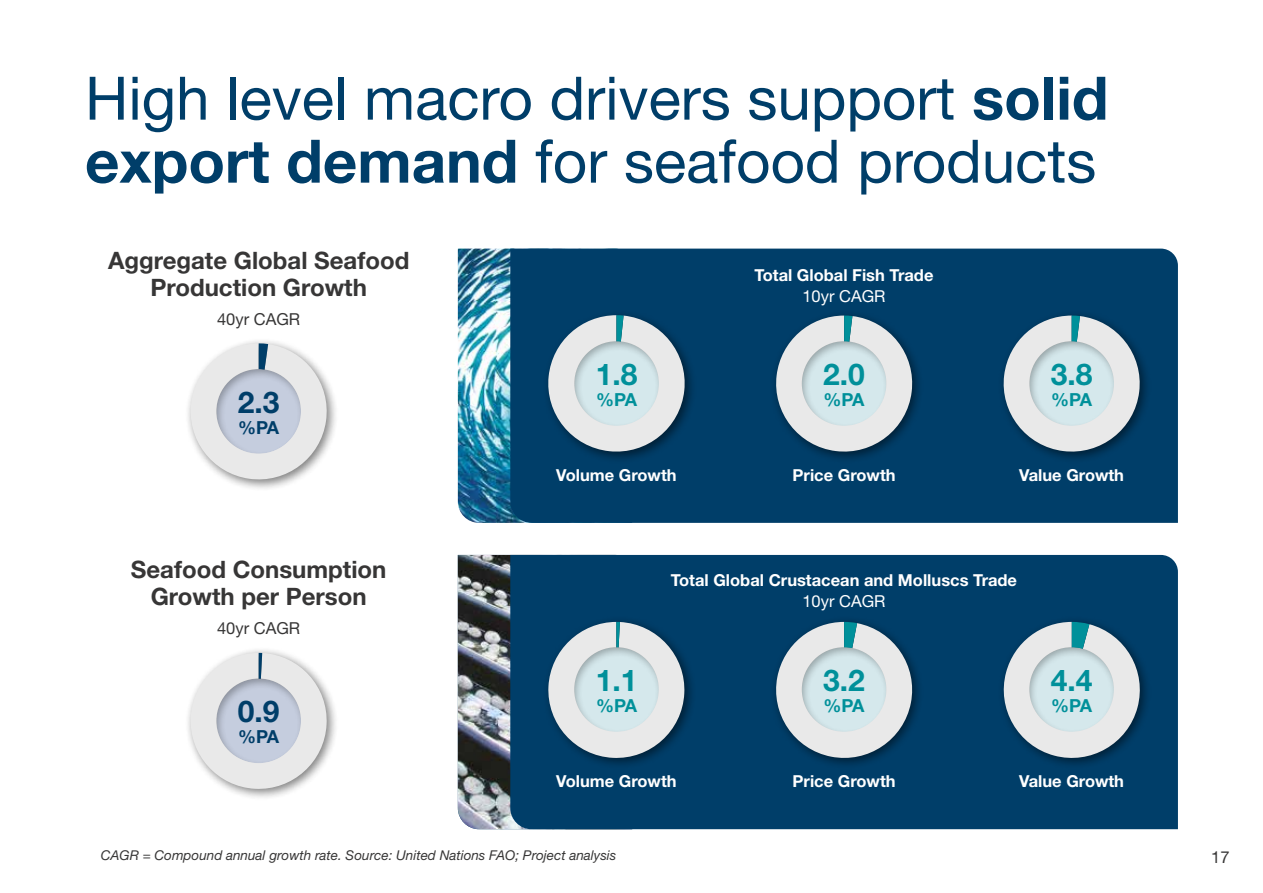
<style>
.page{position:relative;width:1263px;height:893px;background:#fff}
.page>*{position:absolute;margin:0;border:0;box-sizing:border-box;transform-origin:0 0}
.H1_Large{font:60px/63px "Helvetica Neue";color:#003e69}
.t1{font:700 30px "Helvetica Neue";color:#00909a}
.t2{font:700 30px "Helvetica Neue";color:#003e69}
.t3{font:700 24px/27px "Helvetica Neue";color:#373636;text-align:center}
.t4{font:700 18px "Helvetica Neue";letter-spacing:-.075em;color:#00909a}
.t5{font:700 18px "Helvetica Neue";color:#003e69}
.t6{font:700 16.5px "Helvetica Neue";color:#fff}
.t7{font:16.5px "Helvetica Neue";color:#373636}
.t8{font:16.5px "Helvetica Neue";color:#fff}
.Note_Source{font:italic 13.5px "Helvetica Neue";color:#373636}
.s1{font-weight:700}
</style>
<div class="page">
<img style="left:458px;top:249px;width:52px;height:274px">
<div style="left:510px;top:249px;width:668px;height:274px;background:#003e69"></div>
<img style="left:458px;top:555px;width:52px;height:274px">
<div style="left:510px;top:555px;width:668px;height:274px;background:#003e69"></div>
<hr style="left:0;top:0;width:1px;height:893px;background:#00909a">
<div style="left:185px;top:337px;width:154px;height:154px;background:#000;opacity:.5"></div>
<svg style="left:186px;top:343px;width:145px;height:141px"></svg>
<div style="left:215px;top:367px;width:87px;height:88px;background:#000;opacity:.3"></div>
<div style="left:542px;top:309px;width:155px;height:155px;background:#003e69"></div>
<svg style="left:548px;top:315px;width:140px;height:140px"></svg>
<div style="left:572px;top:339px;width:87px;height:88px;background:#000;opacity:.3"></div>
<div style="left:542px;top:616px;width:154px;height:154px;background:#000;opacity:.5"></div>
<svg style="left:546px;top:622px;width:140px;height:138px;background:#879fb0"></svg>
<div style="left:572px;top:645px;width:87px;height:88px;background:#000;opacity:.3"></div>
<div style="left:770px;top:310px;width:154px;height:153px;background:#003e69"></div>
<svg style="left:775px;top:316px;width:141px;height:140px"></svg>
<div style="left:800px;top:339px;width:87px;height:88px;background:#000;opacity:.3"></div>
<div style="left:770px;top:616px;width:154px;height:154px;background:#003e69"></div>
<svg style="left:775px;top:622px;width:143px;height:142px"></svg>
<div style="left:800px;top:645px;width:87px;height:88px;background:#000;opacity:.3"></div>
<div style="left:998px;top:310px;width:153px;height:153px;background:#003e69"></div>
<svg style="left:1003px;top:316px;width:141px;height:140px"></svg>
<div style="left:1027px;top:339px;width:87px;height:88px;background:#000;opacity:.3"></div>
<div style="left:998px;top:616px;width:154px;height:154px;background:#003e69"></div>
<svg style="left:996px;top:622px;width:151px;height:143px"></svg>
<div style="left:1027px;top:645px;width:87px;height:88px;background:#000;opacity:.3"></div>
<div style="left:185px;top:647px;width:154px;height:154px;background:#000;opacity:.5"></div>
<svg style="left:189px;top:653px;width:140px;height:138px"></svg>
<div style="left:215px;top:676px;width:87px;height:88px;background:#000;opacity:.3"></div>
<p class="H1_Large" style="left:85px;top:66px;width:1025px">High level macro drivers support <span class="s1">solid export demand</span> for seafood products</p>
<h3 class="t3" style="left:108px;top:246px;width:303px">Aggregate Global Seafood<br>Production Growth</h3>
<p class="t7" style="left:217px;top:309px;width:85px">40yr CAGR</p>
<p class="t2" style="left:238px;top:383px;width:43px">2.3</p>
<p class="t5" style="left:238px;top:416px;width:43px">%PA</p>
<h3 class="t3" style="left:131px;top:555px;width:257px">Seafood Consumption<br>Growth per Person</h3>
<p class="t7" style="left:217px;top:618px;width:85px">40yr CAGR</p>
<p class="t2" style="left:238px;top:693px;width:43px">0.9</p>
<p class="t5" style="left:238px;top:725px;width:43px">%PA</p>
<p class="t1" style="left:596px;top:355px;width:43px">1.8</p>
<p class="t4" style="left:596px;top:388px;width:43px">%PA</p>
<h4 class="t6" style="left:556px;top:465px;width:122px">Volume Growth</h4>
<h4 class="t6" style="left:754px;top:265px;width:180px">Total Global Fish Trade</h4>
<p class="t8" style="left:802px;top:286px;width:85px">10yr CAGR</p>
<p class="t1" style="left:823px;top:355px;width:43px">2.0</p>
<p class="t4" style="left:824px;top:388px;width:43px">%PA</p>
<h4 class="t6" style="left:793px;top:465px;width:104px">Price Growth</h4>
<p class="t1" style="left:1051px;top:355px;width:43px">3.8</p>
<p class="t4" style="left:1051px;top:388px;width:43px">%PA</p>
<h4 class="t6" style="left:1019px;top:465px;width:106px">Value Growth</h4>
<p class="t1" style="left:596px;top:661px;width:43px">1.1</p>
<p class="t4" style="left:596px;top:694px;width:43px">%PA</p>
<h4 class="t6" style="left:671px;top:570px;width:348px">Total Global Crustacean and Molluscs Trade</h4>
<p class="t8" style="left:802px;top:591px;width:85px">10yr CAGR</p>
<p class="t1" style="left:823px;top:661px;width:43px">3.2</p>
<p class="t4" style="left:824px;top:694px;width:43px">%PA</p>
<p class="t1" style="left:1051px;top:661px;width:43px">4.4</p>
<p class="t4" style="left:1051px;top:694px;width:43px">%PA</p>
<h4 class="t6" style="left:556px;top:771px;width:122px">Volume Growth</h4>
<h4 class="t6" style="left:793px;top:771px;width:104px">Price Growth</h4>
<h4 class="t6" style="left:1019px;top:771px;width:106px">Value Growth</h4>
<p class="Note_Source" style="left:101px;top:847px;width:517px">CAGR = Compound annual growth rate. Source: United Nations FAO; Project analysis</p>
<p class="t7" style="left:1211px;top:848px;width:20px">17</p>
</div>
